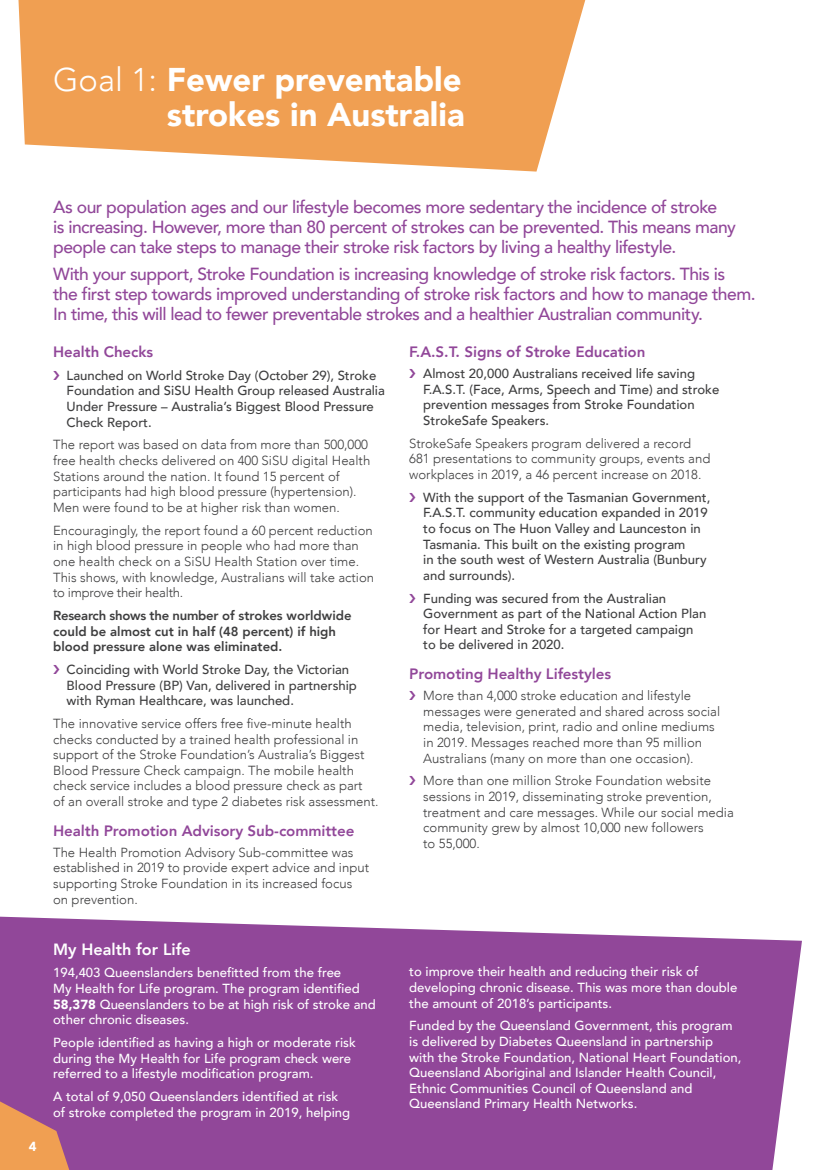
<style>
.page{position:relative;width:815px;height:1170px;background:#fff}
.page>*{position:absolute;margin:0;border:0;box-sizing:border-box;transform-origin:0 0}
.t1{font:900 32.88px/35px "Avenir";color:#fff;text-align:right}
.t2{font:500 17.5px/20px "Avenir";letter-spacing:-.03em;color:#914799}
.t3{font:800 16.25px "Avenir";color:#fff}
.t4{font:800 15px "Avenir";color:#914799}
.t5{font:300 13.12px/15.6px "Avenir";color:#3e3e3f}
.t6{font:500 13.12px/15.6px "Avenir";color:#3e3e3f}
.t7{font:500 13.12px/15.6px "Avenir";color:#fff}
.t8{font:800 13.12px/15.6px "Avenir";color:#3e3e3f}
.t9{font:900 13.12px "Avenir";color:#fff}
.s1{font-weight:300;font-size:32.75px}
.s2{font-weight:900}
</style>
<div class="page">
<svg style="left:0;top:916px;width:802px;height:253px;background:#98539f"></svg>
<svg style="left:18px;top:0;width:567px;height:171px;background:#f1aa66"></svg>
<svg style="left:0;top:1101px;width:69px;height:68px;background:#d28368"></svg>
<h1 class="t1" style="left:53px;top:61px;width:413px"><span class="s1">Goal 1:</span> Fewer preventable strokes in Australia</h1>
<p class="t9" style="left:29px;top:1135px;width:9px">4</p>
<p class="t2" style="left:53px;top:195px;width:684px">As our population ages and our lifestyle becomes more sedentary the incidence of stroke<br>is increasing. However, more than 80 percent of strokes can be prevented. This means many people can take steps to manage their stroke risk factors by living a healthy lifestyle.</p>
<p class="t2" style="left:53px;top:262px;width:704px">With your support, Stroke Foundation is increasing knowledge of stroke risk factors. This is<br>the first step towards improved understanding of stroke risk factors and how to manage them.<br>In time, this will lead to fewer preventable strokes and a healthier Australian community.</p>
<p class="t4" style="left:53px;top:340px;width:102px">Health Checks</p>
<p class="t6" style="left:67px;top:367px;width:320px">Launched on World Stroke Day (October 29), Stroke Foundation and SiSU Health Group released Australia Under Pressure – Australia’s Biggest Blood Pressure Check Report.</p>
<p class="t5" style="left:53px;top:437px;width:319px">The report was based on data from more than 500,000 free health checks delivered on 400 SiSU digital Health Stations around the nation. It found 15 percent of participants had high blood pressure (hypertension).<br>Men were found to be at higher risk than women.</p>
<p class="t5" style="left:53px;top:522px;width:322px">Encouragingly, the report found a 60 percent reduction in high blood pressure in people who had more than one health check on a SiSU Health Station over time.<br>This shows, with knowledge, Australians will take action to improve their health.</p>
<p class="t8" style="left:53px;top:607px;width:300px">Research shows the number of strokes worldwide could be almost cut in half (48 percent) if high blood pressure alone was eliminated.</p>
<p class="t6" style="left:67px;top:660px;width:292px">Coinciding with World Stroke Day, the Victorian<br>Blood Pressure (BP) Van, delivered in partnership with Ryman Healthcare, was launched.</p>
<p class="t5" style="left:53px;top:715px;width:327px">The innovative service offers free five-minute health checks conducted by a trained health professional in support of the Stroke Foundation’s Australia’s Biggest Blood Pressure Check campaign. The mobile health check service includes a blood pressure check as part<br>of an overall stroke and type 2 diabetes risk assessment.</p>
<p class="t4" style="left:53px;top:818px;width:303px">Health Promotion Advisory Sub-committee</p>
<p class="t5" style="left:53px;top:844px;width:317px">The Health Promotion Advisory Sub-committee was established in 2019 to provide expert advice and input supporting Stroke Foundation in its increased focus on prevention.</p>
<p class="t3" style="left:53px;top:936px;width:139px">My Health for Life</p>
<p class="t7" style="left:53px;top:964px;width:324px">194,403 Queenslanders benefitted from the free<br>My Health for Life program. The program identified <span class="s2">58,378</span> Queenslanders to be at high risk of stroke and other chronic diseases.</p>
<p class="t7" style="left:53px;top:1033px;width:304px">People identified as having a high or moderate risk during the My Health for Life program check were referred to a lifestyle modification program.</p>
<p class="t7" style="left:53px;top:1087px;width:299px">A total of 9,050 Queenslanders identified at risk of stroke completed the program in 2019, helping</p>
<p class="t4" style="left:409px;top:340px;width:238px">F.A.S.T. Signs of Stroke Education</p>
<p class="t6" style="left:423px;top:365px;width:298px">Almost 20,000 Australians received life saving F.A.S.T. (Face, Arms, Speech and Time) and stroke prevention messages from Stroke Foundation StrokeSafe Speakers.</p>
<p class="t5" style="left:409px;top:435px;width:303px">StrokeSafe Speakers program delivered a record<br>681 presentations to community groups, events and workplaces in 2019, a 46 percent increase on 2018.</p>
<p class="t6" style="left:423px;top:488px;width:289px">With the support of the Tasmanian Government, F.A.S.T. community education expanded in 2019 to focus on The Huon Valley and Launceston in Tasmania. This built on the existing program<br>in the south west of Western Australia (Bunbury and surrounds).</p>
<p class="t6" style="left:423px;top:589px;width:285px">Funding was secured from the Australian Government as part of the National Action Plan for Heart and Stroke for a targeted campaign to be delivered in 2020.</p>
<p class="t4" style="left:409px;top:662px;width:204px">Promoting Healthy Lifestyles</p>
<p class="t5" style="left:423px;top:687px;width:298px">More than 4,000 stroke education and lifestyle messages were generated and shared across social media, television, print, radio and online mediums in 2019. Messages reached more than 95 million Australians (many on more than one occasion).</p>
<p class="t5" style="left:423px;top:773px;width:312px">More than one million Stroke Foundation website sessions in 2019, disseminating stroke prevention, treatment and care messages. While our social media community grew by almost 10,000 new followers<br>to 55,000.</p>
<p class="t7" style="left:409px;top:963px;width:329px">to improve their health and reducing their risk of developing chronic disease. This was more than double the amount of 2018’s participants.</p>
<p class="t7" style="left:409px;top:1017px;width:334px">Funded by the Queensland Government, this program is delivered by Diabetes Queensland in partnership with the Stroke Foundation, National Heart Foundation, Queensland Aboriginal and Islander Health Council, Ethnic Communities Council of Queensland and Queensland Primary Health Networks.</p>
</div>
